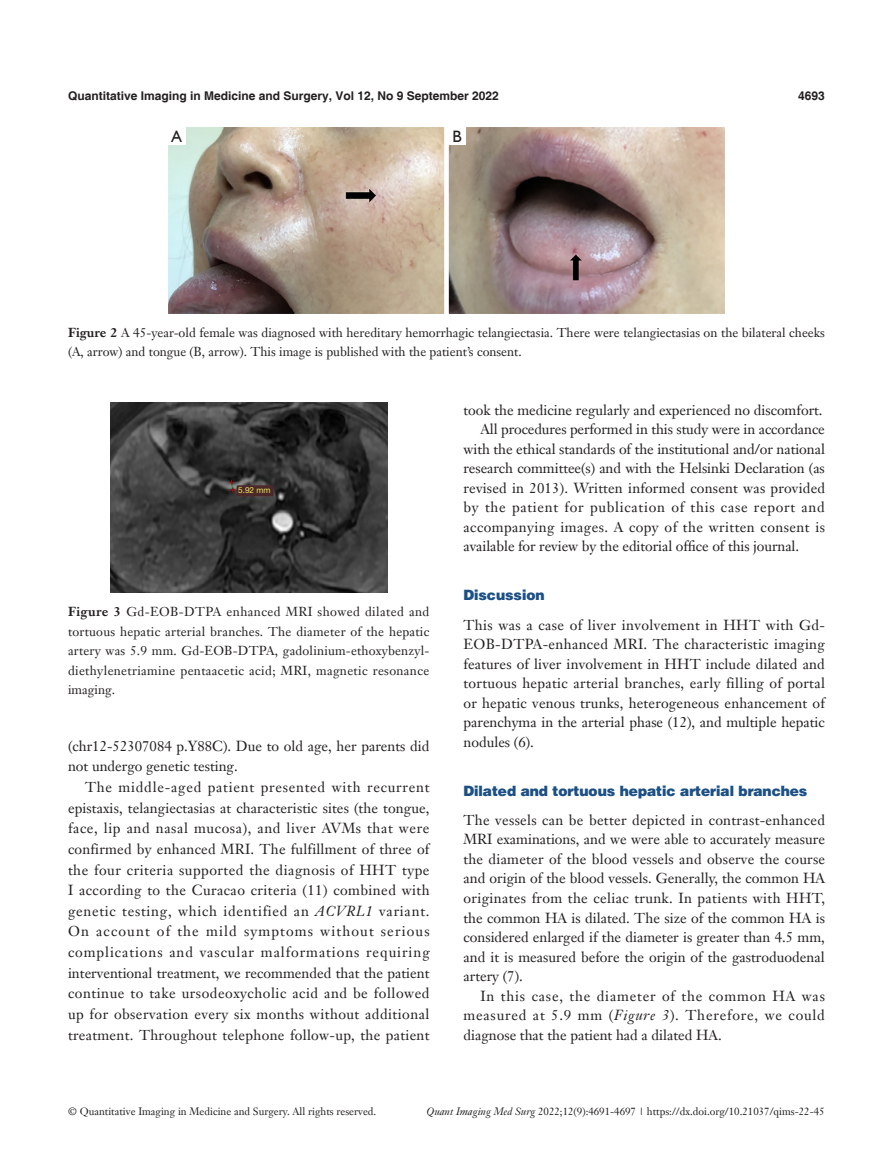
<style>
.page{position:relative;width:893px;height:1170px;background:#fff}
.page>*{position:absolute;margin:0;border:0;box-sizing:border-box;transform-origin:0 0}
.t1{font:16.5px "Humanist 521 BT";color:#231f20}
.B-zhengwen{font:14.25px/19.5px "Janson Text LT";color:#231f20;text-align:justify}
._1ji-6_5{font:900 14.25px "Helvetica";color:#1c5085}
.t2{font:12.75px/19.5px "Janson Text LT";color:#231f20}
.ZY-nianjuanqi{font:700 12px "Helvetica";color:#231f20}
.ZY-doi{font:10.5px "Janson Text LT";color:#231f20}
.ZY-banquan{font:10.5px "Janson Text LT";color:#231f20}
.二级标题下沉{font:8.25px "Helvetica Neue LT Pro";color:#edea5b}
.s1{font-weight:700}
.s2{font-style:italic}
</style>
<div class="page">
<img style="left:168px;top:128px;width:557px;height:185px">
<div style="left:168px;top:128px;width:17px;height:17px;background:#fff"></div>
<div style="left:449px;top:128px;width:17px;height:17px;background:#fff"></div>
<img style="left:111px;top:402px;width:276px;height:190px">
<p class="ZY-nianjuanqi" style="left:68px;top:88px;width:432px">Quantitative Imaging in Medicine and Surgery, Vol 12, No 9 September 2022</p>
<p class="ZY-nianjuanqi" style="left:798px;top:88px;width:28px">4693</p>
<p class="t1" style="left:171px;top:126px;width:12px">A</p>
<p class="t1" style="left:452px;top:126px;width:11px">B</p>
<p class="t2" style="left:68px;top:322px;width:758px"><span class="s1">Figure 2</span> A 45-year-old female was diagnosed with hereditary hemorrhagic telangiectasia. There were telangiectasias on the bilateral cheeks (A, arrow) and tongue (B, arrow). This image is published with the patient’s consent.</p>
<p class="二级标题下沉" style="left:238px;top:485px;width:34px">5.92 mm</p>
<p class="t2" style="left:68px;top:601px;width:363px;text-align:justify"><span class="s1">Figure 3</span> Gd-EOB-DTPA enhanced MRI showed dilated and tortuous hepatic arterial branches. The diameter of the hepatic artery was 5.9 mm. Gd-EOB-DTPA, gadolinium-ethoxybenzyl&shy;diethylenetriamine pentaacetic acid; MRI, magnetic resonance imaging.</p>
<p class="B-zhengwen" style="left:68px;top:735px;width:363px;line-height:20.7px">(chr12-52307084 p.Y88C). Due to old age, her parents did not undergo genetic testing.</p>
<p class="B-zhengwen" style="left:68px;top:776px;width:363px;line-height:20.7px;text-indent:17px">The middle-aged patient presented with recurrent epistaxis, telangiectasias at characteristic sites (the tongue, face, lip and nasal mucosa), and liver AVMs that were confirmed by enhanced MRI. The fulfillment of three of the four criteria supported the diagnosis of HHT type I according to the Curacao criteria (11) combined with genetic testing, which identified an <span class="s2">ACVRL1</span> variant.<br>On account of the mild symptoms without serious complications and vascular malformations requiring interventional treatment, we recommended that the patient continue to take ursodeoxycholic acid and be followed up for observation every six months without additional treatment. Throughout telephone follow-up, the patient</p>
<p class="B-zhengwen" style="left:463px;top:400px;width:361px">took the medicine regularly and experienced no discomfort.</p>
<p class="B-zhengwen" style="left:463px;top:419px;width:363px;text-indent:17px">All procedures performed in this study were in accordance with the ethical standards of the institutional and/or national research committee(s) and with the Helsinki Declaration (as revised in 2013). Written informed consent was provided by the patient for publication of this case report and accompanying images. A copy of the written consent is available for review by the editorial office of this journal.</p>
<p class="_1ji-6_5" style="left:463px;top:586px;width:83px">Discussion</p>
<p class="B-zhengwen" style="left:463px;top:614px;width:363px">This was a case of liver involvement in HHT with Gd-EOB-DTPA-enhanced MRI. The characteristic imaging features of liver involvement in HHT include dilated and tortuous hepatic arterial branches, early filling of portal or hepatic venous trunks, heterogeneous enhancement of parenchyma in the arterial phase (12), and multiple hepatic nodules (6).</p>
<p class="_1ji-6_5" style="left:463px;top:781px;width:345px">Dilated and tortuous hepatic arterial branches</p>
<p class="B-zhengwen" style="left:463px;top:810px;width:363px">The vessels can be better depicted in contrast-enhanced MRI examinations, and we were able to accurately measure the diameter of the blood vessels and observe the course and origin of the blood vessels. Generally, the common HA originates from the celiac trunk. In patients with HHT, the common HA is dilated. The size of the common HA is considered enlarged if the diameter is greater than 4.5 mm, and it is measured before the origin of the gastroduodenal artery (7).</p>
<p class="B-zhengwen" style="left:463px;top:985px;width:363px;text-indent:17px">In this case, the diameter of the common HA was measured at 5.9 mm (<span class="s2">Figure 3</span>). Therefore, we could diagnose that the patient had a dilated HA.</p>
<p class="ZY-banquan" style="left:68px;top:1104px;width:310px">© Quantitative Imaging in Medicine and Surgery. All rights reserved.</p>
<p class="ZY-doi" style="left:427px;top:1104px;width:400px"><span class="s2">Quant Imaging Med Surg</span> 2022;12(9):4691-4697 | https://dx.doi.org/10.21037/qims-22-45</p>
</div>
